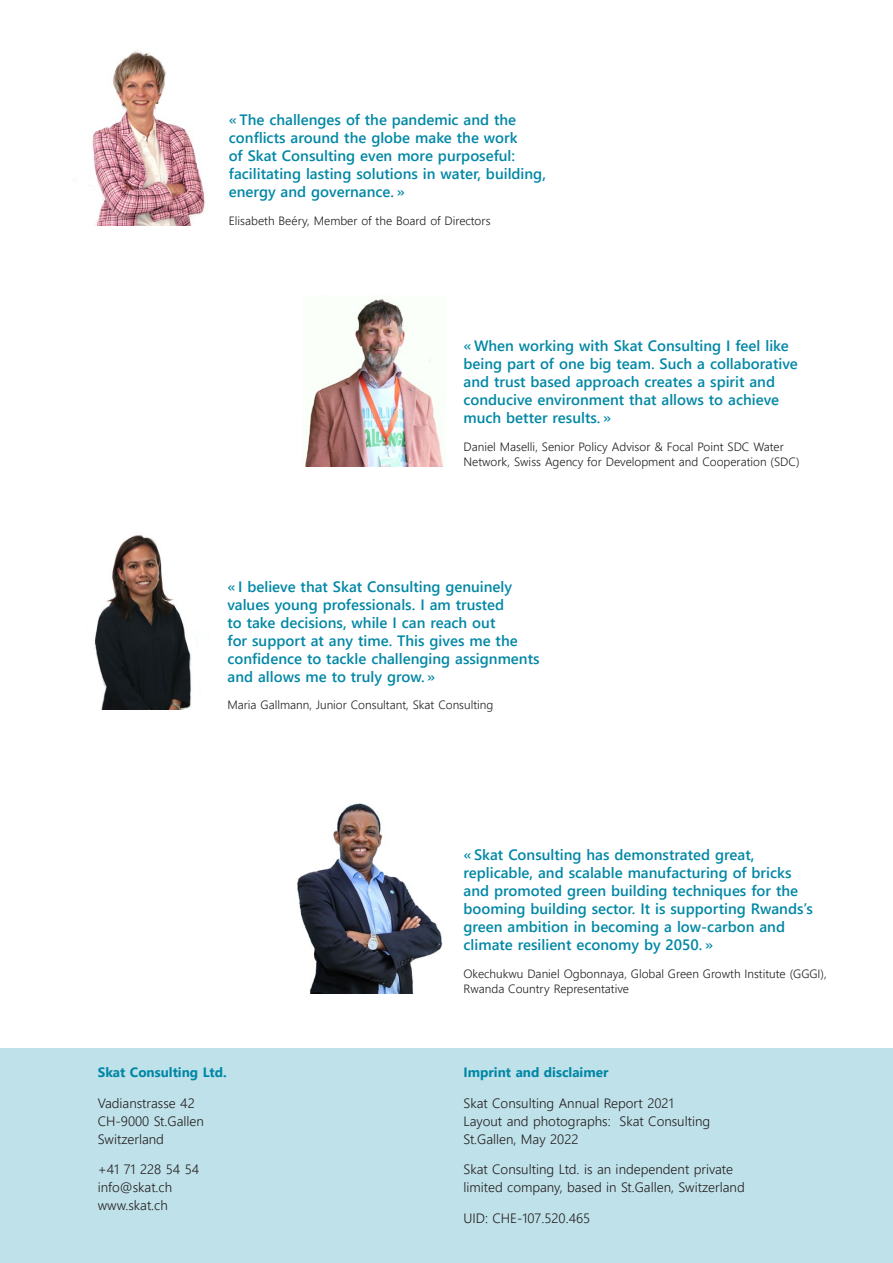
<style>
.page{position:relative;width:893px;height:1263px;background:#fff}
.page>*{position:absolute;margin:0;border:0;box-sizing:border-box;transform-origin:0 0}
.t1{font:600 15px/18px "Segoe UI";color:#0087a5}
.t2{font:300 13.5px/18px "Segoe UI";color:#231f20}
.t3{font:700 13.5px "Segoe UI";color:#0087a5}
.t4{font:300 12px/15px "Segoe UI";color:#231f20}
</style>
<div class="page">
<div style="left:0;top:1048px;width:893px;height:215px;background:#bfe1e9"></div>
<img style="left:92px;top:50px;width:113px;height:175px">
<img style="left:94px;top:534px;width:97px;height:175px">
<img style="left:305px;top:299px;width:139px;height:167px">
<img style="left:297px;top:803px;width:146px;height:190px">
<p class="t1" style="left:229px;top:112px;width:319px">« The challenges of the pandemic and the<br>con昀氀icts around the globe make the work<br>of Skat Consulting even more purposeful: facilitating lasting solutions in water, building, energy and governance. »</p>
<p class="t4" style="left:229px;top:212px;width:263px">Elisabeth Beéry, Member of the Board of Directors</p>
<p class="t1" style="left:463px;top:338px;width:336px">« When working with Skat Consulting I feel like being part of one big team. Such a collaborative and trust based approach creates a spirit and conducive environment that allows to achieve much better results. »</p>
<p class="t4" style="left:463px;top:438px;width:337px">Daniel Maselli, Senior Policy Advisor &amp; Focal Point SDC Water<br>Network, Swiss Agency for Development and Cooperation (SDC)</p>
<p class="t1" style="left:227px;top:579px;width:314px">« I believe that Skat Consulting genuinely values young professionals. I am trusted<br>to take decisions, while I can reach out<br>for support at any time. This gives me the con昀椀dence to tackle challenging assignments and allows me to truly grow. »</p>
<p class="t4" style="left:227px;top:696px;width:267px">Maria Gallmann, Junior Consultant, Skat Consulting</p>
<p class="t3" style="left:98px;top:1067px;width:130px">Skat Consulting Ltd.</p>
<p class="t2" style="left:98px;top:1092px;width:108px">Vadianstrasse 42<br>CH-9000 St.Gallen<br>Switzerland</p>
<p class="t2" style="left:98px;top:1159px;width:103px">+41 71 228 54 54 info@skat.ch www.skat.ch</p>
<p class="t1" style="left:463px;top:847px;width:351px">« Skat Consulting has demonstrated great, replicable, and scalable manufacturing of bricks and promoted green building techniques for the booming building sector. It is supporting Rwands’s green ambition in becoming a low-carbon and climate resilient economy by 2050. »</p>
<p class="t4" style="left:463px;top:965px;width:365px">Okechukwu Daniel Ogbonnaya, Global Green Growth Institute (GGGI),<br>Rwanda Country Representative</p>
<p class="t3" style="left:463px;top:1067px;width:147px">Imprint and disclaimer</p>
<p class="t2" style="left:463px;top:1092px;width:248px">Skat Consulting Annual Report 2021<br>Layout and photographs: Skat Consulting<br>St.Gallen, May 2022</p>
<p class="t2" style="left:463px;top:1162px;width:283px">Skat Consulting Ltd. is an independent private limited company, based in St.Gallen, Switzerland</p>
<p class="t2" style="left:463px;top:1208px;width:128px">UID: CHE-107.520.465</p>
</div>
